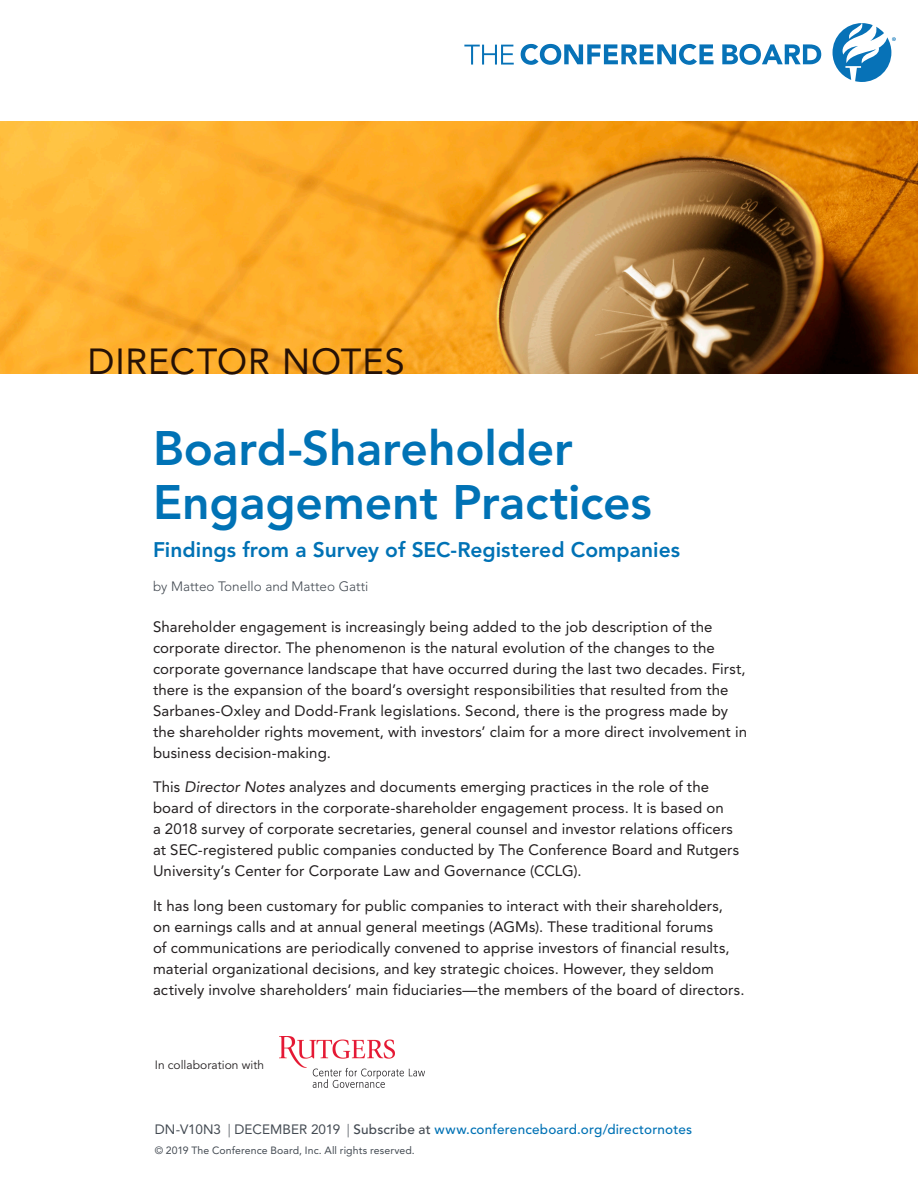
<style>
.page{position:relative;width:918px;height:1188px;background:#fff}
.page>*{position:absolute;margin:0;border:0;box-sizing:border-box;transform-origin:0 0}
.t1{font:800 48px/54px "Avenir LT Pro";letter-spacing:-.005em;color:#0072b5}
.t2{font:36px "Avenir LT Pro";letter-spacing:.025em;color:#251106}
.t3{font:800 21px "Avenir LT Pro";color:#0072b5}
.t4{font:15px/21px "Avenir LT Pro";letter-spacing:.005em;color:#231f20}
.t5{font:500 13.5px "Avenir LT Pro";letter-spacing:.015em;color:#0072b5}
.t6{font:300 13.5px "Avenir LT Pro";color:#434a52}
.t7{font:12px "Avenir LT Pro";letter-spacing:.005em;color:#231f20}
.t8{font:10.5px "Avenir LT Pro";letter-spacing:.01em;color:#434a52}
.s1{font-style:italic}
.s2{font-weight:400;color:#434a52}
.s3{font-weight:300;color:#434a52}
.s4{color:#434a52}
</style>
<div class="page">
<img style="left:0;top:122px;width:918px;height:252px">
<img style="left:279px;top:1037px;width:145px;height:50px">
<svg style="left:722px;top:44px;width:99px;height:21px"></svg>
<svg style="left:464px;top:45px;width:50px;height:20px"></svg>
<svg style="left:833px;top:23px;width:63px;height:59px"></svg>
<svg style="left:521px;top:44px;width:192px;height:21px"></svg>
<h2 class="t2" style="left:88px;top:339px;width:319px">DIRE CTOR NOTES</h2>
<h1 class="t1" style="left:153px;top:422px;width:500px">Board-Shareholder<br>Engagement Practices</h1>
<h3 class="t3" style="left:153px;top:537px;width:529px">Findings from a Survey of SEC-Registered Companies</h3>
<p class="t6" style="left:153px;top:579px;width:217px">by Matteo Tonello and Matteo Gatti</p>
<p class="t4" style="left:153px;top:616px;width:596px">Shareholder engagement is increasingly being added to the job description of the corporate director. The phenomenon is the natural evolution of the changes to the corporate governance landscape that have occurred during the last two decades. First, there is the expansion of the board’s oversight responsibilities that resulted from the Sarbanes-Oxley and Dodd-Frank legislations. Second, there is the progress made by the shareholder rights movement, with investors’ claim for a more direct involvement in business decision-making.</p>
<p class="t4" style="left:153px;top:776px;width:588px">This <span class="s1">Director Notes</span> analyzes and documents emerging practices in the role of the board of directors in the corporate-shareholder engagement process. It is based on<br>a 2018 survey of corporate secretaries, general counsel and investor relations officers at SEC-registered public companies conducted by The Conference Board and Rutgers University’s Center for Corporate Law and Governance (CCLG).</p>
<p class="t4" style="left:153px;top:895px;width:593px">It has long been customary for public companies to interact with their shareholders,<br>on earnings calls and at annual general meetings (AGMs). These traditional forums<br>of communications are periodically convened to apprise investors of financial results, material organizational decisions, and key strategic choices. However, they seldom actively involve shareholders’ main fiduciaries—the members of the board of directors.</p>
<p class="t7" style="left:155px;top:1057px;width:111px">In collaboration with</p>
<p class="t5" style="left:155px;top:1121px;width:539px"><span class="s2">DN-V10N3</span> <span class="s3">|</span> <span class="s2">December 2019</span> <span class="s3">|</span> <span class="s4">Subscribe at</span> www.conferenceboard.org/directornotes</p>
<p class="t8" style="left:155px;top:1144px;width:262px">© 2019 The Conference Board, Inc. All rights reserved.</p>
</div>
